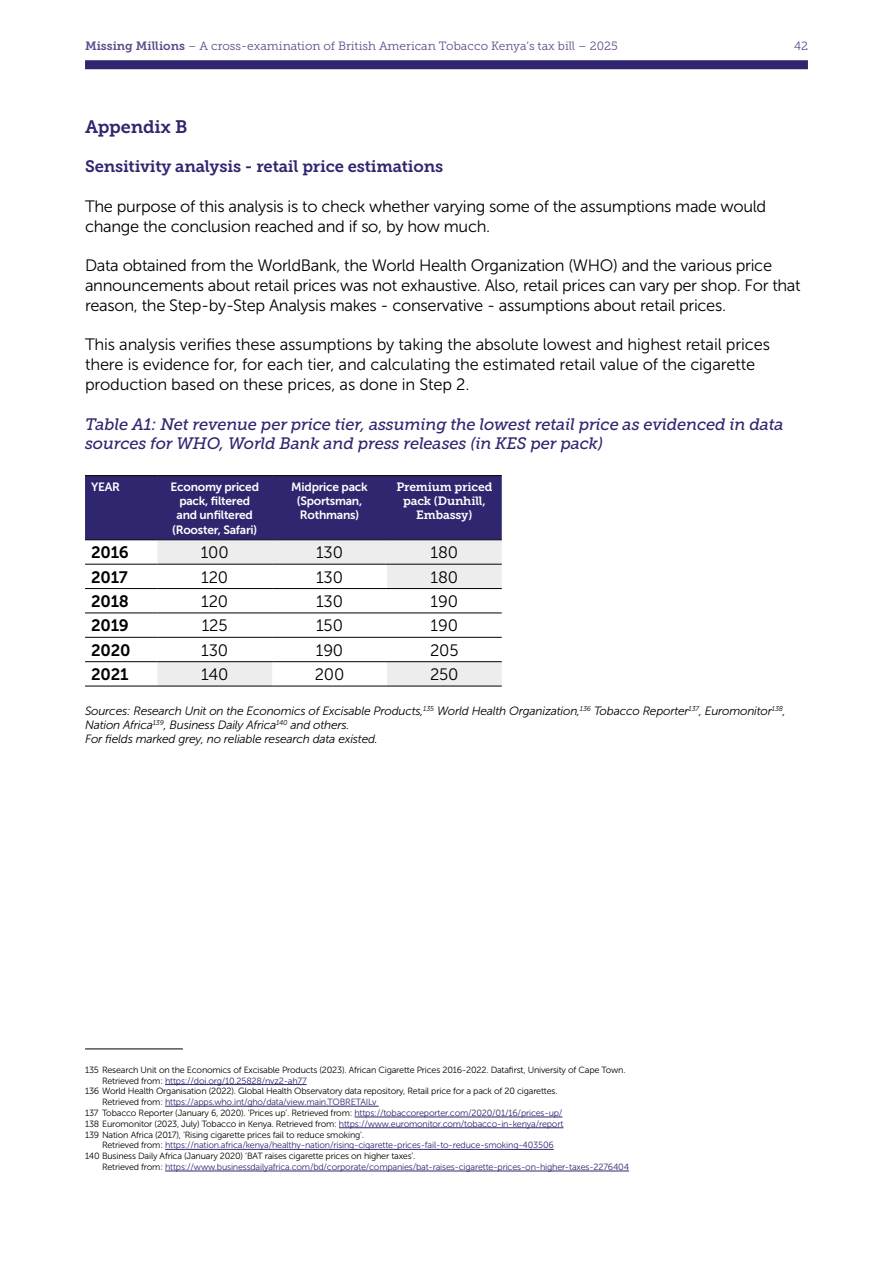
<style>
.page{position:relative;width:893px;height:1263px;background:#fff}
.page>*{position:absolute;margin:0;border:0;box-sizing:border-box;transform-origin:0 0}
.H2_Heading{font:18px "Museo Slab 700";letter-spacing:-.01em;color:#2e266f}
.Body_copy{font:16.5px/19.8px "Museo Sans 300";letter-spacing:-.02em;color:#000}
.Table_graph_heading{font:italic 16.5px/19.8px "Museo Slab 500";letter-spacing:-.01em;color:#2e266f}
.Reference_text{font:16.5px "Museo Sans 300";letter-spacing:-.01em;color:#000}
.H3_heading{font:16.5px "Museo Slab 700";letter-spacing:-.01em;color:#2e266f}
.Reference_text-2{font:16.5px "Museo Sans 700";letter-spacing:-.01em;color:#000}
.Body_copy-2{font:italic 12px/14.4px "Museo Sans 300";letter-spacing:-.02em;color:#000}
.Body_copy-3{font:12px/14.4px "Museo Sans 700";letter-spacing:-.02em;color:#fff;text-align:center}
.t1{font:12px "Museo Slab 300";color:#5a4b8a}
.Body_copy-4{font:12px/14.4px "Museo Slab 700";letter-spacing:-.01em;color:#fff;text-align:center}
.Reference_text-3{font:9px/10.8px "Museo Sans 300";letter-spacing:-.02em;color:#000}
.Reference_text-4{font:9px/10.8px "Museo Sans 300";letter-spacing:-.02em;color:#2e266f}
.s1{font-family:"Museo Slab 700"}
.s2{color:#2e266f}
.s3{color:#000}
</style>
<div class="page">
<div style="left:85px;top:60px;width:723px;height:9px;background:#2e266f"></div>
<div style="left:85px;top:476px;width:417px;height:63px;background:#2e266f"></div>
<svg style="left:157px;top:540px;width:345px;height:146px"></svg>
<hr style="left:85px;top:475px;width:72px;height:1px;background:#000">
<hr style="left:157px;top:475px;width:115px;height:1px;background:#000">
<hr style="left:272px;top:475px;width:115px;height:1px;background:#000">
<hr style="left:387px;top:475px;width:115px;height:1px;background:#000">
<hr style="left:85px;top:539px;width:72px;height:1px;background:#000">
<hr style="left:157px;top:539px;width:115px;height:1px;background:#000">
<hr style="left:272px;top:539px;width:115px;height:1px;background:#000">
<hr style="left:387px;top:539px;width:115px;height:1px;background:#000">
<hr style="left:85px;top:564px;width:72px;height:1px;background:#000">
<hr style="left:157px;top:564px;width:115px;height:1px;background:#000">
<hr style="left:272px;top:564px;width:115px;height:1px;background:#000">
<hr style="left:387px;top:564px;width:115px;height:1px;background:#000">
<hr style="left:85px;top:588px;width:72px;height:1px;background:#000">
<hr style="left:157px;top:588px;width:115px;height:1px;background:#000">
<hr style="left:272px;top:588px;width:115px;height:1px;background:#000">
<hr style="left:387px;top:588px;width:115px;height:1px;background:#000">
<hr style="left:85px;top:612px;width:72px;height:1px;background:#000">
<hr style="left:157px;top:612px;width:115px;height:1px;background:#000">
<hr style="left:272px;top:612px;width:115px;height:1px;background:#000">
<hr style="left:387px;top:612px;width:115px;height:1px;background:#000">
<hr style="left:85px;top:637px;width:72px;height:1px;background:#000">
<hr style="left:157px;top:637px;width:115px;height:1px;background:#000">
<hr style="left:272px;top:637px;width:115px;height:1px;background:#000">
<hr style="left:387px;top:637px;width:115px;height:1px;background:#000">
<hr style="left:85px;top:661px;width:72px;height:1px;background:#000">
<hr style="left:157px;top:661px;width:115px;height:1px;background:#000">
<hr style="left:272px;top:661px;width:115px;height:1px;background:#000">
<hr style="left:387px;top:661px;width:115px;height:1px;background:#000">
<hr style="left:85px;top:686px;width:72px;height:1px;background:#000">
<hr style="left:157px;top:686px;width:115px;height:1px;background:#000">
<hr style="left:272px;top:686px;width:115px;height:1px;background:#000">
<hr style="left:387px;top:686px;width:115px;height:1px;background:#000">
<hr style="left:165px;top:1084px;width:142px;height:1px;background:#2e266f">
<hr style="left:165px;top:1106px;width:214px;height:1px;background:#2e266f">
<hr style="left:354px;top:1117px;width:208px;height:1px;background:#2e266f">
<hr style="left:339px;top:1127px;width:224px;height:1px;background:#2e266f">
<hr style="left:165px;top:1149px;width:389px;height:1px;background:#2e266f">
<hr style="left:165px;top:1171px;width:464px;height:1px;background:#2e266f">
<hr style="left:85px;top:1049px;width:98px;height:1px;background:#000">
<p class="t1" style="left:85px;top:40px;width:534px"><span class="s1">Missing Millions</span> – A cross-examination of British American Tobacco Kenya’s tax bill – 2025</p>
<p class="t1" style="left:794px;top:40px;width:15px">42</p>
<h2 class="H2_Heading" style="left:85px;top:116px;width:104px">Appendix B</h2>
<p class="H3_heading" style="left:85px;top:157px;width:360px">Sensitivity analysis - retail price estimations</p>
<p class="Body_copy" style="left:85px;top:196px;width:683px">The purpose of this analysis is to check whether varying some of the assumptions made would change the conclusion reached and if so, by how much.</p>
<p class="Body_copy" style="left:85px;top:256px;width:717px">Data obtained from the WorldBank, the World Health Organization (WHO) and the various price announcements about retail prices was not exhaustive. Also, retail prices can vary per shop. For that reason, the Step-by-Step Analysis makes - conservative - assumptions about retail prices.</p>
<p class="Body_copy" style="left:85px;top:335px;width:686px">This analysis verifies these assumptions by taking the absolute lowest and highest retail prices there is evidence for, for each tier, and calculating the estimated retail value of the cigarette production based on these prices, as done in Step 2.</p>
<h3 class="Table_graph_heading" style="left:85px;top:414px;width:700px">Table A1: Net revenue per price tier, assuming the lowest retail price as evidenced in data sources for WHO, World Bank and press releases (in KES per pack)</h3>
<p class="Body_copy-3" style="left:91px;top:479px;width:30px">YEAR</p>
<p class="Body_copy-3" style="left:170px;top:479px;width:90px">Economy priced pack, filtered and unfiltered (Rooster, Safari)</p>
<p class="Body_copy-3" style="left:291px;top:479px;width:78px">Midprice pack (Sportsman,<br>Rothmans)</p>
<p class="Body_copy-4" style="left:396px;top:479px;width:98px">Premium priced pack (Dunhill,<br>Embassy)</p>
<p class="Reference_text-2" style="left:91px;top:543px;width:39px">2016</p>
<p class="Reference_text" style="left:201px;top:544px;width:29px">100</p>
<p class="Reference_text" style="left:316px;top:544px;width:28px">130</p>
<p class="Reference_text" style="left:431px;top:544px;width:29px">180</p>
<p class="Reference_text-2" style="left:91px;top:568px;width:38px">2017</p>
<p class="Reference_text" style="left:201px;top:568px;width:28px">120</p>
<p class="Reference_text" style="left:316px;top:568px;width:28px">130</p>
<p class="Reference_text" style="left:431px;top:568px;width:29px">180</p>
<p class="Reference_text-2" style="left:91px;top:592px;width:39px">2018</p>
<p class="Reference_text" style="left:201px;top:592px;width:28px">120</p>
<p class="Reference_text" style="left:316px;top:592px;width:28px">130</p>
<p class="Reference_text" style="left:431px;top:592px;width:29px">190</p>
<p class="Reference_text-2" style="left:91px;top:616px;width:39px">2019</p>
<p class="Reference_text" style="left:202px;top:617px;width:27px">125</p>
<p class="Reference_text" style="left:316px;top:617px;width:28px">150</p>
<p class="Reference_text" style="left:431px;top:617px;width:29px">190</p>
<p class="Reference_text-2" style="left:91px;top:641px;width:41px">2020</p>
<p class="Reference_text" style="left:201px;top:641px;width:28px">130</p>
<p class="Reference_text" style="left:316px;top:641px;width:29px">190</p>
<p class="Reference_text" style="left:430px;top:641px;width:30px">205</p>
<p class="Reference_text-2" style="left:91px;top:665px;width:39px">2021</p>
<p class="Reference_text" style="left:201px;top:665px;width:29px">140</p>
<p class="Reference_text" style="left:315px;top:665px;width:31px">200</p>
<p class="Reference_text" style="left:430px;top:665px;width:30px">250</p>
<p class="Body_copy-2" style="left:85px;top:703px;width:702px">Sources: Research Unit on the Economics of Excisable Products,<sup>135</sup> World Health Organization,<sup>136</sup> Tobacco Reporter<sup>137</sup>, Euromonitor<sup>138</sup>,<br>Nation Africa<sup>139</sup>, Business Daily Africa<sup>140</sup> and others.</p>
<p class="Body_copy-2" style="left:85px;top:732px;width:294px">For fields marked grey, no reliable research data existed.</p>
<p class="Reference_text-3" style="left:102px;top:1064px;width:525px;text-indent:-17px">135 Research Unit on the Economics of Excisable Products (2023). African Cigarette Prices 2016-2022. Datafirst, University of Cape Town.<br>Retrieved from: <span class="s2">https://doi.org/10.25828/nvz2-ah77</span></p>
<p class="Reference_text-3" style="left:102px;top:1086px;width:457px;text-indent:-17px">136 World Health Organisation (2022). Global Health Observatory data repository, Retail price for a pack of 20 cigarettes.<br>Retrieved from: <span class="s2">https://apps.who.int/gho/data/view.main.TOBRETAILv</span></p>
<p class="Reference_text-3" style="left:85px;top:1108px;width:479px">137 Tobacco Reporter (January 6, 2020). ‘Prices up’. Retrieved from: <span class="s2">https://tobaccoreporter.com/2020/01/16/prices-up/</span></p>
<p class="Reference_text-3" style="left:85px;top:1118px;width:480px">138 Euromonitor (2023, July) Tobacco in Kenya. Retrieved from: <span class="s2">https://www.euromonitor.com/tobacco-in-kenya/report</span></p>
<p class="Reference_text-4" style="left:102px;top:1129px;width:453px;text-indent:-17px"><span class="s3">139 Nation Africa (2017), ‘Rising cigarette prices fail to reduce smoking’.<br>Retrieved from:</span> https://nation.africa/kenya/healthy-nation/rising-cigarette-prices-fail-to-reduce-smoking-403506</p>
<p class="Reference_text-4" style="left:102px;top:1151px;width:528px;text-indent:-17px"><span class="s3">140 Business Daily Africa (January 2020) ‘BAT raises cigarette prices on higher taxes’.<br>Retrieved from:</span> https://www.businessdailyafrica.com/bd/corporate/companies/bat-raises-cigarette-prices-on-higher-taxes-2276404</p>
</div>
